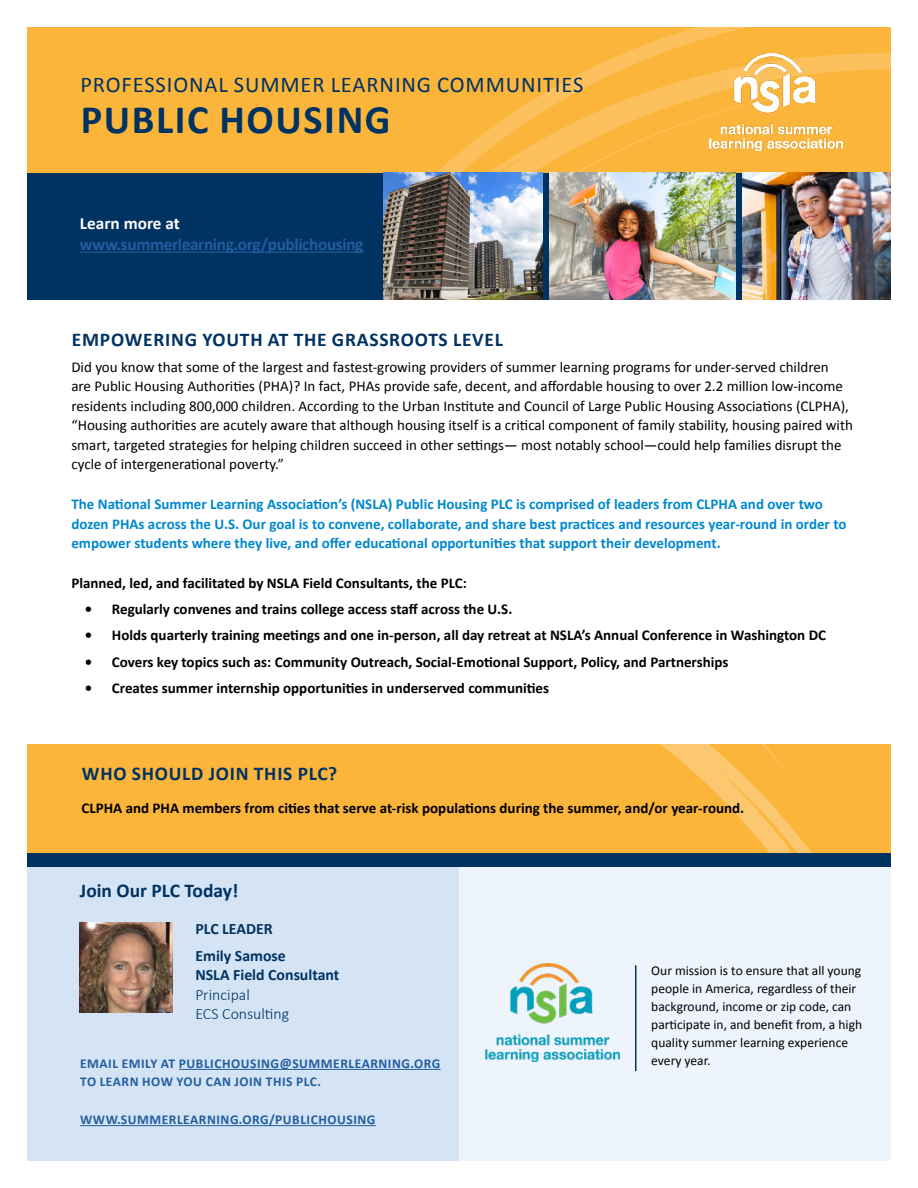
<style>
.page{position:relative;width:918px;height:1188px;background:#fff}
.page>*{position:absolute;margin:0;border:0;box-sizing:border-box;transform-origin:0 0}
.t1{font:700 40.5px "Calibri";letter-spacing:.04em;color:#003262}
.t2{font:22.5px "Calibri";letter-spacing:.04em;color:#003262}
.t3{font:700 19.5px "Calibri";letter-spacing:.04em;color:#003262}
.t4{font:700 19.5px "Calibri";color:#003262}
.t5{font:700 17.25px "Calibri";letter-spacing:-.02em;color:#215e9e}
.t6{font:700 17.25px "Calibri";color:#fff}
.t7{font:700 15.9px/27px "Calibri";color:#003262}
.t8{font:300 15.9px/19.4px "Calibri";color:#003262}
.t9{font:15px/19.5px "Calibri";color:#000}
.t10{font:700 15px "Calibri";color:#000}
.t11{font:700 15px/19.5px "Calibri";color:#0088ce}
.t12{font:13.5px/18px "Calibri";color:#000}
.t13{font:700 13.5px/18px "Calibri";letter-spacing:.04em;color:#215e9e}
</style>
<div class="page">
<div style="left:27px;top:867px;width:864px;height:294px;background:#d4e4f5"></div>
<div style="left:459px;top:867px;width:432px;height:294px;background:#eef4fb"></div>
<div style="left:837px;top:744px;width:54px;height:109px;background:#fcb53b"></div>
<div style="left:27px;top:744px;width:810px;height:109px;background:#fcb53b"></div>
<div style="left:27px;top:27px;width:864px;height:150px;background:#fcb53b"></div>
<svg style="left:383px;top:27px;width:508px;height:146px"></svg>
<img style="left:710px;top:54px;width:133px;height:97px">
<hr style="left:179px;top:1069px;width:262px;height:1px;background:#215e9e">
<hr style="left:80px;top:1125px;width:296px;height:1px;background:#215e9e">
<div style="left:27px;top:173px;width:864px;height:126px;background:#003262"></div>
<hr style="left:80px;top:252px;width:283px;height:1px;background:#215e9e">
<img style="left:384px;top:173px;width:158px;height:126px">
<img style="left:550px;top:173px;width:185px;height:126px">
<img style="left:742px;top:173px;width:149px;height:126px">
<img style="left:80px;top:922px;width:93px;height:91px">
<img style="left:486px;top:964px;width:134px;height:98px">
<div style="left:27px;top:853px;width:864px;height:14px;background:#003262"></div>
<hr style="left:635px;top:965px;width:1px;height:106px;background:#003262">
<h2 class="t2" style="left:80px;top:69px;width:505px">PROFESSIONAL SUMMER LEARNING COMMUNITIES</h2>
<h1 class="t1" style="left:81px;top:91px;width:312px">PUBLIC HOUSING</h1>
<p class="t6" style="left:80px;top:212px;width:101px">Learn more at</p>
<p class="t5" style="left:80px;top:232px;width:285px">www.summerlearning.org/publichousing</p>
<h3 class="t3" style="left:72px;top:325px;width:433px">EMPOWERING YOUTH AT THE GRASSROOTS LEVEL</h3>
<p class="t9" style="left:71px;top:357px;width:783px">Did you know that some of the largest and fastest-growing providers of summer learning programs for under-served children<br>are Public Housing Authorities (PHA)? In fact, PHAs provide safe, decent, and affordable housing to over 2.2 million low-income residents including 800,000 children. According to the Urban Institute and Council of Large Public Housing Associations (CLPHA), “Housing authorities are acutely aware that although housing itself is a critical component of family stability, housing paired with smart, targeted strategies for helping children succeed in other settings— most notably school—could help families disrupt the cycle of intergenerational poverty.”</p>
<p class="t11" style="left:71px;top:494px;width:777px">The National Summer Learning Association’s (NSLA) Public Housing PLC is comprised of leaders from CLPHA and over two dozen PHAs across the U.S. Our goal is to convene, collaborate, and share best practices and resources year-round in order to empower students where they live, and offer educational opportunities that support their development.</p>
<p class="t10" style="left:71px;top:572px;width:397px">Planned, led, and facilitated by NSLA Field Consultants, the PLC:</p>
<p class="t10" style="left:85px;top:598px;width:429px">• Regularly convenes and trains college access staff across the U.S.</p>
<p class="t10" style="left:85px;top:625px;width:743px">• Holds quarterly training meetings and one in-person, all day retreat at NSLA’s Annual Conference in Washington DC</p>
<p class="t10" style="left:85px;top:651px;width:645px">• Covers key topics such as: Community Outreach, Social-Emotional Support, Policy, and Partnerships</p>
<p class="t10" style="left:85px;top:677px;width:466px">• Creates summer internship opportunities in underserved communities</p>
<h3 class="t3" style="left:82px;top:760px;width:257px">WHO SHOULD JOIN THIS PLC?</h3>
<p class="t10" style="left:82px;top:797px;width:664px">CLPHA and PHA members from cities that serve at-risk populations during the summer, and/or year-round.</p>
<h3 class="t4" style="left:80px;top:877px;width:160px">Join Our PLC Today!</h3>
<p class="t7" style="left:195px;top:915px;width:92px">PLC LEADER<br>Emily Samose</p>
<p class="t7" style="left:195px;top:961px;width:145px">NSLA Field Consultant</p>
<p class="t8" style="left:195px;top:985px;width:95px">Principal<br>ECS Consulting</p>
<p class="t13" style="left:80px;top:1054px;width:362px">EMAIL EMILY AT PUBLICHOUSING@SUMMERLEARNING.ORG<br>TO LEARN HOW YOU CAN JOIN THIS PLC.</p>
<p class="t13" style="left:80px;top:1110px;width:297px">WWW.SUMMERLEARNING.ORG/PUBLICHOUSING</p>
<p class="t12" style="left:651px;top:962px;width:212px">Our mission is to ensure that all young people in America, regardless of their background, income or zip code, can participate in, and benefit from, a high quality summer learning experience every year.</p>
</div>
